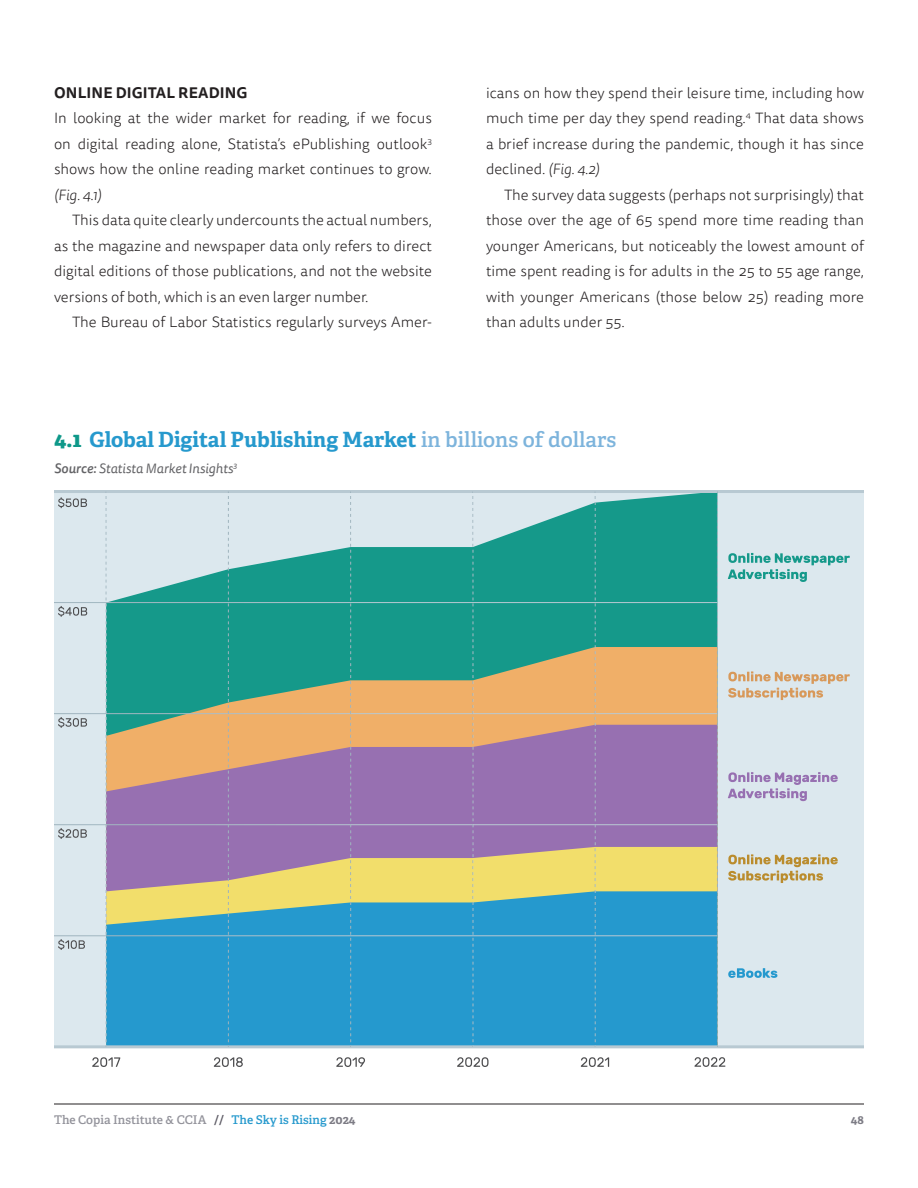
<style>
.page{position:relative;width:918px;height:1188px;background:#fff}
.page>*{position:absolute;margin:0;border:0;box-sizing:border-box;transform-origin:0 0}
.Head-Graph{font:700 21px "Adelle PE";color:#2699cd}
.Body{font:300 15px/25.5px "Tisa Sans Pro";color:#231f20;text-align:justify}
.Body-NoIndent{font:300 15px/25.5px "Tisa Sans Pro";color:#231f20;text-align:justify}
.Subhead{font:700 15px "Tisa Sans Pro";letter-spacing:.01em;color:#231f20}
.t1{font:italic 13.5px "Tisa Sans Pro";color:#636366}
.t2{font:12px "Adelle PE Sb";color:#93939b}
.t3{font:700 12px "Adelle PE";color:#7d7c85}
.s1{font-style:italic}
.s2{font-family:"Adelle PE Eb";font-weight:400;color:#0e9889}
.s3{font-family:"Adelle PE Sb";font-weight:400;color:#7db4dc}
.s4{font-weight:500}
.s5{color:#5b5963}
.s6{color:#2699cd}
.s7{font-family:"Adelle PE";font-weight:700;color:#7d7c85}
</style>
<div class="page">
<hr style="left:54px;top:1104px;width:810px;height:1px;background:#231f20">
<div style="left:54px;top:492px;width:810px;height:555px;background:#dce8ee"></div>
<svg style="left:107px;top:493px;width:610px;height:154px;fill:#15998a"></svg>
<svg style="left:107px;top:647px;width:610px;height:78px;background:#92a576"></svg>
<svg style="left:107px;top:725px;width:610px;height:122px;background:#a87ca2"></svg>
<svg style="left:107px;top:847px;width:610px;height:44px;background:#d1b683"></svg>
<svg style="left:107px;top:891px;width:610px;height:154px;background:#369ec5"></svg>
<hr style="left:54px;top:490px;width:810px;height:3px;background:#b8c9d2">
<hr style="left:54px;top:1045px;width:810px;height:3px;background:#b8c9d2">
<svg style="left:58px;top:497px;width:29px;height:11px"></svg>
<hr style="left:54px;top:935px;width:663px;height:1px;background:#fff">
<svg style="left:58px;top:939px;width:27px;height:11px"></svg>
<hr style="left:54px;top:824px;width:663px;height:1px;background:#fff">
<svg style="left:58px;top:828px;width:29px;height:11px"></svg>
<hr style="left:54px;top:713px;width:663px;height:1px;background:#fff">
<svg style="left:58px;top:717px;width:29px;height:11px"></svg>
<hr style="left:54px;top:602px;width:663px;height:1px;background:#fff">
<svg style="left:58px;top:606px;width:29px;height:11px"></svg>
<svg style="left:92px;top:1057px;width:28px;height:10px"></svg>
<svg style="left:214px;top:1057px;width:29px;height:10px"></svg>
<svg style="left:336px;top:1057px;width:29px;height:10px"></svg>
<svg style="left:457px;top:1057px;width:32px;height:10px"></svg>
<svg style="left:581px;top:1057px;width:28px;height:10px"></svg>
<svg style="left:695px;top:1057px;width:30px;height:10px"></svg>
<svg style="left:728px;top:553px;width:122px;height:29px"></svg>
<svg style="left:728px;top:671px;width:122px;height:29px"></svg>
<svg style="left:728px;top:854px;width:110px;height:29px"></svg>
<svg style="left:728px;top:968px;width:49px;height:10px"></svg>
<svg style="left:728px;top:772px;width:110px;height:29px"></svg>
<svg style="left:106px;top:496px;width:1px;height:550px"></svg>
<svg style="left:228px;top:492px;width:1px;height:555px"></svg>
<svg style="left:350px;top:492px;width:1px;height:555px"></svg>
<svg style="left:473px;top:493px;width:1px;height:553px"></svg>
<svg style="left:595px;top:493px;width:1px;height:553px"></svg>
<svg style="left:717px;top:492px;width:1px;height:555px"></svg>
<p class="Subhead" style="left:54px;top:81px;width:195px">ONLINE DIGITAL READING</p>
<p class="Body-NoIndent" style="left:54px;top:106px;width:380px">In looking at the wider market for reading, if we focus on digital reading alone, Statista’s ePublishing outlook<sup>3 </sup>shows how the online reading market continues to grow. <span class="s1">(Fig. 4.1)</span></p>
<p class="Body" style="left:54px;top:208px;width:380px;text-indent:18px">This data quite clearly undercounts the actual numbers, as the magazine and newspaper data only refers to direct digital editions of those publications, and not the website versions of both, which is an even larger number.</p>
<p class="Body" style="left:72px;top:310px;width:361px">The Bureau of Labor Statistics regularly surveys Amer-</p>
<p class="Body" style="left:486px;top:80px;width:380px">icans on how they spend their leisure time, including how much time per day they spend reading.<sup>4</sup> That data shows a brief increase during the pandemic, though it has since declined. <span class="s1">(Fig. 4.2)</span></p>
<p class="Body" style="left:486px;top:182px;width:380px;text-indent:18px">The survey data suggests (perhaps not surprisingly) that those over the age of 65 spend more time reading than younger Americans, but noticeably the lowest amount of time spent reading is for adults in the 25 to 55 age range, with younger Americans (those below 25) reading more than adults under 55.</p>
<p class="Head-Graph" style="left:54px;top:424px;width:564px"><span class="s2">4.1</span> Global Digital Publishing Market <span class="s3">in billions of dollars</span></p>
<p class="t1" style="left:54px;top:459px;width:185px"><span class="s4">Source:</span> Statista Market Insights<sup>3</sup></p>
<p class="t2" style="left:54px;top:1111px;width:303px">The Copia Institute &amp; CCIA <span class="s5">//</span> <span class="s6">The Sky is Rising</span> <span class="s7">2024</span></p>
<p class="t3" style="left:851px;top:1111px;width:15px">48</p>
</div>
